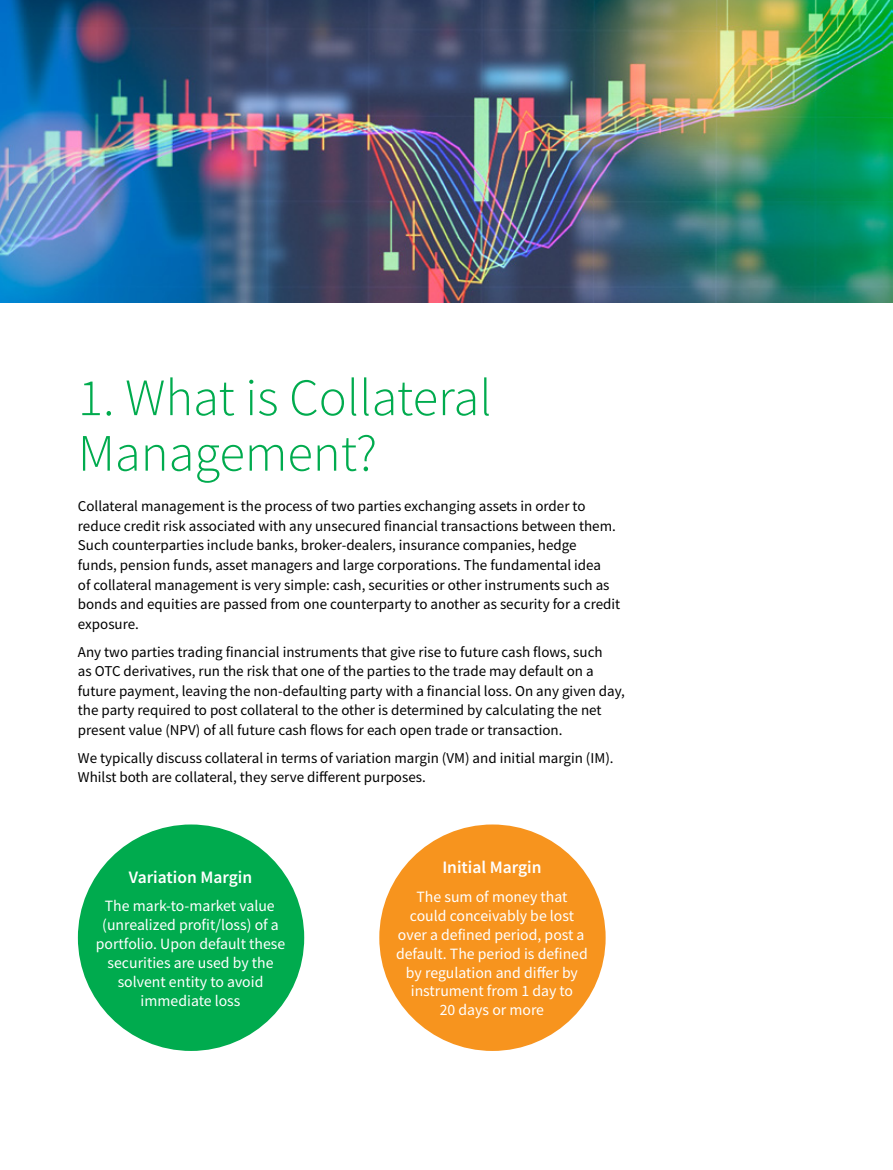
<style>
.page{position:relative;width:893px;height:1170px;background:#fff}
.page>*{position:absolute;margin:0;border:0;box-sizing:border-box;transform-origin:0 0}
.t1{font:300 52.5px/55.5px "Source Sans Pro";color:#00ab4e}
.t2{font:600 17.4px "Source Sans Pro";color:#fff}
.t3{font:15.75px/18.9px "Source Sans Pro";color:#fff;text-align:center}
.t4{font:15px/19.5px "Source Sans Pro";color:#000}
</style>
<div class="page">
<div style="left:78px;top:824px;width:226px;height:226px;background:#00ab4e;border-radius:50%"></div>
<div style="left:379px;top:824px;width:227px;height:226px;background:#f7941e;border-radius:50%"></div>
<img style="left:0;top:0;width:893px;height:303px">
<h1 class="t1" style="left:78px;top:370px;width:415px">1. What is Collateral<br>Management?</h1>
<p class="t4" style="left:78px;top:496px;width:544px">Collateral management is the process of two parties exchanging assets in order to reduce credit risk associated with any unsecured financial transactions between them.<br>Such counterparties include banks, broker-dealers, insurance companies, hedge<br>funds, pension funds, asset managers and large corporations. The fundamental idea<br>of collateral management is very simple: cash, securities or other instruments such as bonds and equities are passed from one counterparty to another as security for a credit exposure.</p>
<p class="t4" style="left:78px;top:641px;width:549px">Any two parties trading financial instruments that give rise to future cash flows, such<br>as OTC derivatives, run the risk that one of the parties to the trade may default on a future payment, leaving the non-defaulting party with a financial loss. On any given day, the party required to post collateral to the other is determined by calculating the net present value (NPV) of all future cash flows for each open trade or transaction.</p>
<p class="t4" style="left:78px;top:747px;width:537px">We typically discuss collateral in terms of variation margin (VM) and initial margin (IM).<br>Whilst both are collateral, they serve different purposes.</p>
<p class="t2" style="left:129px;top:865px;width:125px">Variation Margin</p>
<p class="t3" style="left:96px;top:896px;width:191px">The mark-to-market value (unrealized profit/loss) of a portfolio. Upon default these securities are used by the solvent entity to avoid immediate loss</p>
<p class="t2" style="left:442px;top:855px;width:101px">Initial Margin</p>
<p class="t3" style="left:396px;top:887px;width:193px">The sum of money that<br>could conceivably be lost over a defined period, post a default. The period is defined by regulation and differ by instrument from 1 day to<br>20 days or more</p>
</div>
